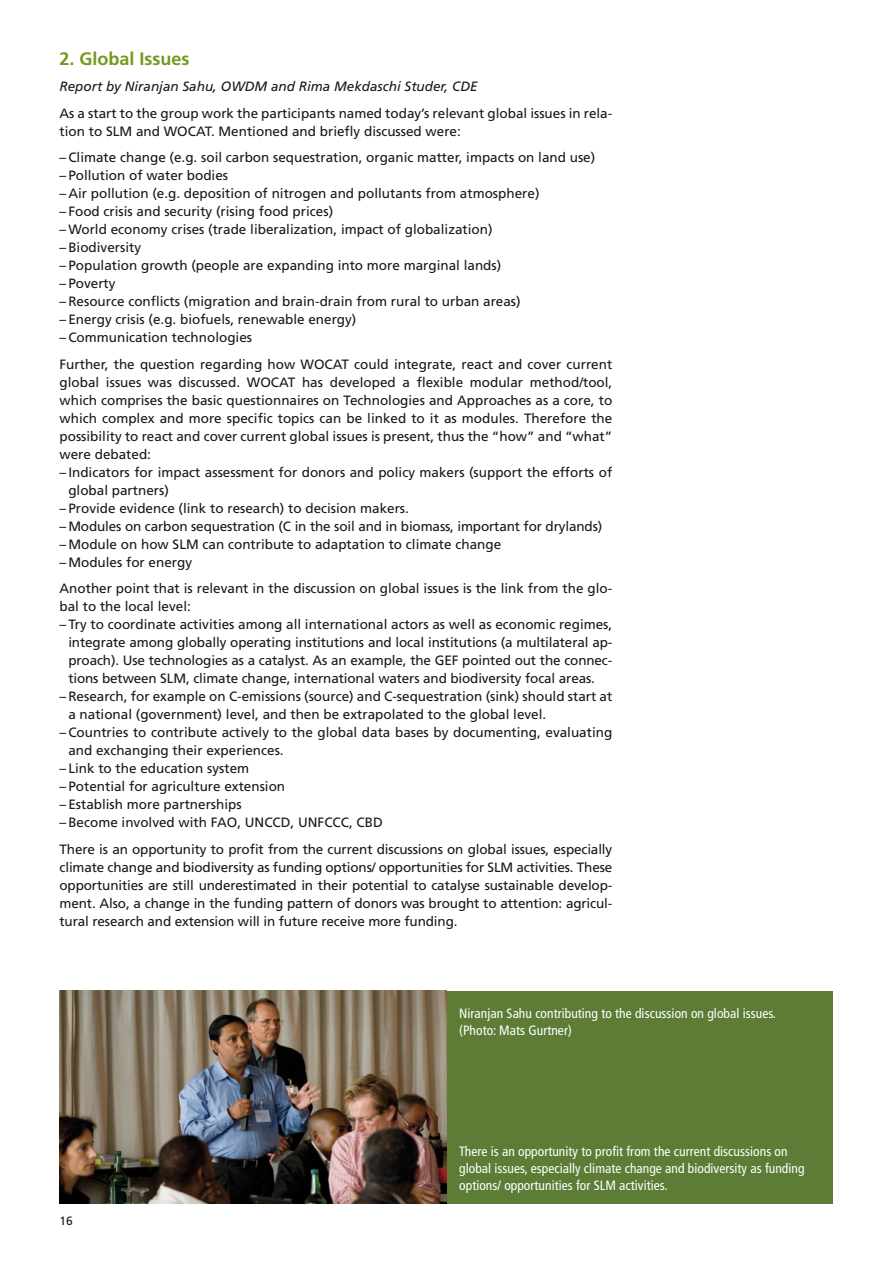
<style>
.page{position:relative;width:893px;height:1263px;background:#fff}
.page>*{position:absolute;margin:0;border:0;box-sizing:border-box;transform-origin:0 0}
.t1{font:700 18px "Frutiger";color:#739a1d}
.t2{font:13.5px/18px "Frutiger";color:#1a171c}
.t3{font:condensed 13.5px/17.2px "Frutiger";letter-spacing:.005em;color:#fff}
.t4{font:italic 13.5px "Frutiger";color:#1a171c}
.t5{font:12px "Frutiger";color:#1a171c}
</style>
<div class="page">
<div style="left:446px;top:991px;width:387px;height:212px;background:#5d7d36"></div>
<img style="left:60px;top:991px;width:386px;height:212px">
<h1 class="t1" style="left:60px;top:48px;width:132px">2. Global Issues</h1>
<p class="t4" style="left:60px;top:78px;width:420px">Report by Niranjan Sahu, OWDM and Rima Mekdaschi Studer, CDE</p>
<p class="t2" style="left:60px;top:104px;width:554px">As a start to the group work the participants named today’s relevant global issues in rela&shy;tion to SLM and WOCAT. Mentioned and briefly discussed were:</p>
<p class="t2" style="left:60px;top:148px;width:537px">– Climate change (e.g. soil carbon sequestration, organic matter, impacts on land use)</p>
<p class="t2" style="left:60px;top:166px;width:170px">– Pollution of water bodies</p>
<p class="t2" style="left:60px;top:184px;width:481px">– Air pollution (e.g. deposition of nitrogen and pollutants from atmosphere)</p>
<p class="t2" style="left:60px;top:202px;width:435px">– Food crisis and security (rising food prices)<br>–World economy crises (trade liberalization, impact of globalization)</p>
<p class="t2" style="left:60px;top:238px;width:83px">– Biodiversity</p>
<p class="t2" style="left:60px;top:256px;width:443px">– Population growth (people are expanding into more marginal lands)</p>
<p class="t2" style="left:60px;top:274px;width:58px">– Poverty</p>
<p class="t2" style="left:60px;top:292px;width:463px">– Resource conflicts (migration and brain-drain from rural to urban areas)</p>
<p class="t2" style="left:60px;top:310px;width:298px">– Energy crisis (e.g. biofuels, renewable energy)</p>
<p class="t2" style="left:60px;top:324px;width:554px;line-height:26.5px">– Communication technologies<br>Further, the question regarding how WOCAT could integrate, react and cover current</p>
<p class="t2" style="left:60px;top:373px;width:554px;text-align:justify">global issues was discussed. WOCAT has developed a flexible modular method/tool, which comprises the basic questionnaires on Technologies and Approaches as a core, to which complex and more specific topics can be linked to it as modules. Therefore the possibility to react and cover current global issues is present, thus the “how” and “what” were debated:</p>
<p class="t2" style="left:68px;top:463px;width:545px;text-indent:-9px">– Indicators for impact assessment for donors and policy makers (support the efforts of global partners)</p>
<p class="t2" style="left:60px;top:499px;width:351px">– Provide evidence (link to research) to decision makers.</p>
<p class="t2" style="left:60px;top:517px;width:544px">– Modules on carbon sequestration (C in the soil and in biomass, important for drylands) –Module on how SLM can contribute to adaptation to climate change<br>–Modules for energy</p>
<p class="t2" style="left:60px;top:579px;width:554px">Another point that is relevant in the discussion on global issues is the link from the glo&shy;bal to the local level:</p>
<p class="t2" style="left:68px;top:615px;width:545px;text-align:justify;text-indent:-9px">– Try to coordinate activities among all international actors as well as economic regimes, integrate among globally operating institutions and local institutions (a multilateral ap&shy;proach). Use technologies as a catalyst. As an example, the GEF pointed out the connec&shy;tions between SLM, climate change, international waters and biodiversity focal areas.</p>
<p class="t2" style="left:68px;top:687px;width:545px;text-indent:-9px">– Research, for example on C-emissions (source) and C-sequestration (sink) should start at a national (government) level, and then be extrapolated to the global level.</p>
<p class="t2" style="left:68px;top:723px;width:545px;text-indent:-9px">– Countries to contribute actively to the global data bases by documenting, evaluating and exchanging their experiences.</p>
<p class="t2" style="left:60px;top:759px;width:191px">– Link to the education system</p>
<p class="t2" style="left:60px;top:777px;width:227px">– Potential for agriculture extension</p>
<p class="t2" style="left:60px;top:795px;width:184px">– Establish more partnerships</p>
<p class="t2" style="left:60px;top:809px;width:554px;line-height:26.5px">– Become involved with FAO, UNCCD, UNFCCC, CBD<br>There is an opportunity to profit from the current discussions on global issues, especially</p>
<p class="t2" style="left:60px;top:858px;width:554px;text-align:justify">climate change and biodiversity as funding options/ opportunities for SLM activities. These opportunities are still underestimated in their potential to catalyse sustainable develop&shy;ment. Also, a change in the funding pattern of donors was brought to attention: agricul&shy;tural research and extension will in future receive more funding.</p>
<p class="t3" style="left:459px;top:1005px;width:318px">Niranjan Sahu contributing to the discussion on global issues. (Photo: Mats Gurtner)</p>
<p class="t5" style="left:60px;top:1214px;width:15px">16</p>
<p class="t3" style="left:459px;top:1142px;width:347px">There is an opportunity to profit from the current discussions on global issues, especially climate change and biodiversity as funding options/ opportunities for SLM activities.</p>
</div>
